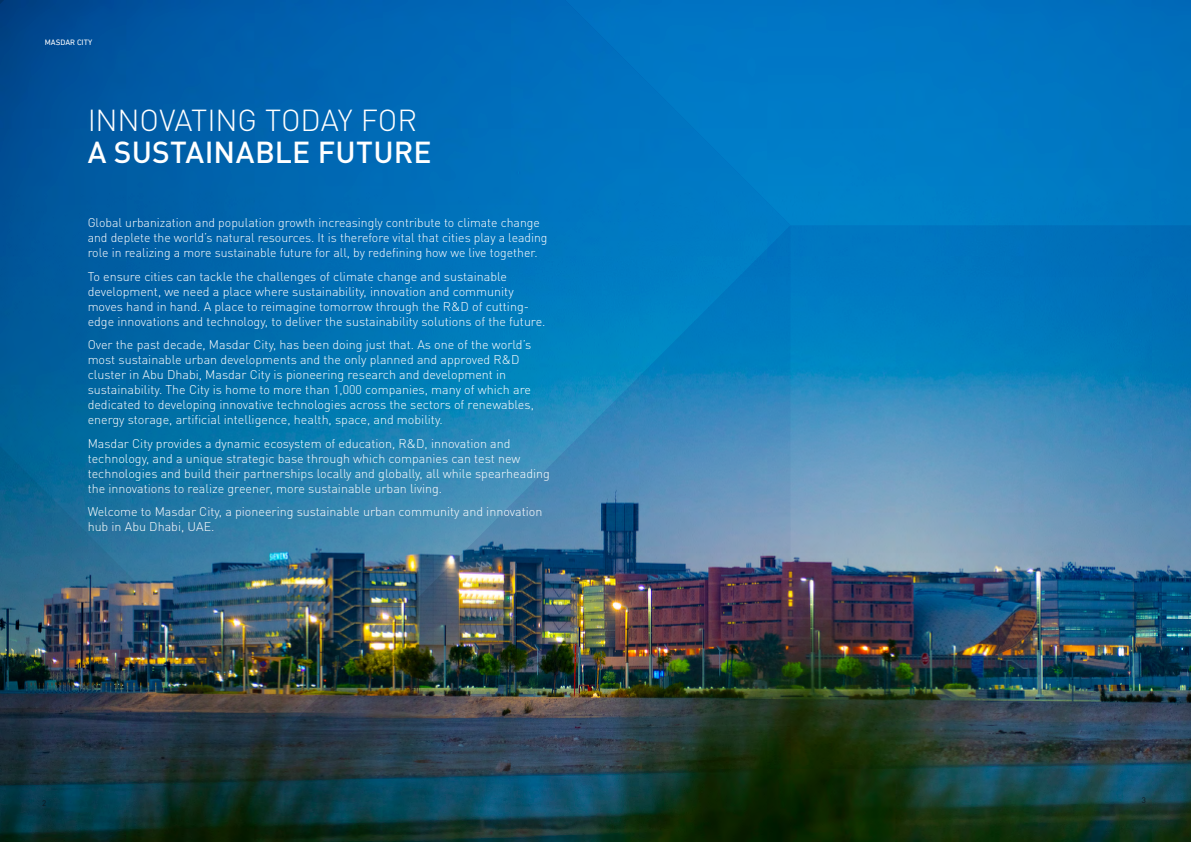
<style>
.page{position:relative;width:1191px;height:842px;background:#fff}
.page>*{position:absolute;margin:0;border:0;box-sizing:border-box;transform-origin:0 0}
.t1{font:300 30px "DIN Pro";letter-spacing:-.005em;color:#fff}
.t2{font:500 30px "DIN Pro";letter-spacing:.01em;color:#fff}
.t3{font:300 12.5px/15px "DIN Pro";color:#fff}
.t4{font:8px "DIN Next LT Arabic";color:#fff}
.t5{font:8px "DIN Pro";color:#0e1821}
</style>
<div class="page">
<img style="left:790px;top:665px;width:401px;height:177px">
<svg style="left:285px;top:731px;width:505px;height:111px;background:#173a3a"></svg>
<svg style="left:0;top:731px;width:285px;height:111px;background:#123032"></svg>
<img style="left:0;top:665px;width:790px;height:66px">
<img style="left:0;top:0;width:1191px;height:665px">
<p class="t4" style="left:45px;top:37px;width:49px">MASDAR CITY</p>
<h1 class="t1" style="left:88px;top:97px;width:331px">INNOVATING TODAY FOR</h1>
<h1 class="t2" style="left:88px;top:128px;width:345px">A SUSTAINABLE FUTURE</h1>
<p class="t3" style="left:88px;top:214px;width:461px">Global urbanization and population growth increasingly contribute to climate change and deplete the world’s natural resources. It is therefore vital that cities play a leading role in realizing a more sustainable future for all, by redefining how we live together.</p>
<p class="t3" style="left:88px;top:267px;width:459px">To ensure cities can tackle the challenges of climate change and sustainable development, we need a place where sustainability, innovation and community moves hand in hand. A place to reimagine tomorrow through the R&amp;D of cutting&shy;edge innovations and technology, to deliver the sustainability solutions of the future.</p>
<p class="t3" style="left:88px;top:336px;width:448px">Over the past decade, Masdar City, has been doing just that. As one of the world’s most sustainable urban developments and the only planned and approved R&amp;D cluster in Abu Dhabi, Masdar City is pioneering research and development in sustainability. The City is home to more than 1,000 companies, many of which are dedicated to developing innovative technologies across the sectors of renewables, energy storage, artificial intelligence, health, space, and mobility.</p>
<p class="t3" style="left:88px;top:434px;width:464px">Masdar City provides a dynamic ecosystem of education, R&amp;D, innovation and technology, and a unique strategic base through which companies can test new technologies and build their partnerships locally and globally, all while spearheading the innovations to realize greener, more sustainable urban living.</p>
<p class="t3" style="left:88px;top:503px;width:456px">Welcome to Masdar City, a pioneering sustainable urban community and innovation hub in Abu Dhabi, UAE.</p>
<p class="t5" style="left:42px;top:797px;width:6px">2</p>
<p class="t5" style="left:1141px;top:794px;width:6px">3</p>
</div>
